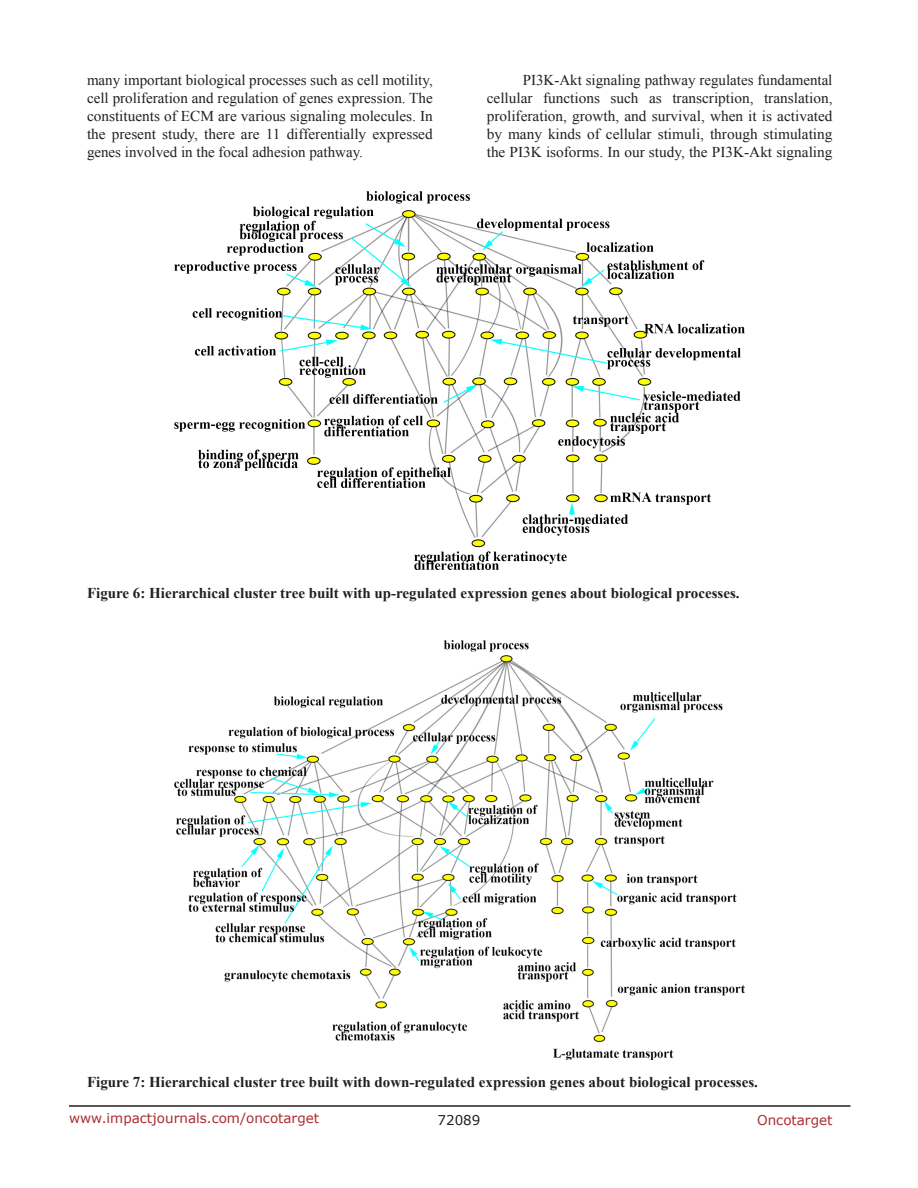
<style>
.page{position:relative;width:918px;height:1188px;background:#fff}
.page>*{position:absolute;margin:0;border:0;box-sizing:border-box;transform-origin:0 0}
.BodyText{font:15px/18px "Times New Roman";color:#231f20;text-align:justify}
.FigureText{font:700 15px "Times New Roman";color:#231f20}
.t1{font:13.5px "Verdana";color:#ac2b31}
.t2{font:13.5px "Verdana";color:#231f20}
</style>
<div class="page">
<hr style="left:69px;top:1105px;width:781px;height:2px;background:#231f20">
<img style="left:175px;top:191px;width:570px;height:379px">
<img style="left:175px;top:641px;width:570px;height:418px">
<p class="BodyText" style="left:87px;top:71px;width:347px">many important biological processes such as cell motility, cell proliferation and regulation of genes expression. The constituents of ECM are various signaling molecules. In the present study, there are 11 differentially expressed genes involved in the focal adhesion pathway.</p>
<p class="BodyText" style="left:487px;top:71px;width:347px;text-indent:36px">PI3K-Akt signaling pathway regulates fundamental cellular functions such as transcription, translation, proliferation, growth, and survival, when it is activated by many kinds of cellular stimuli, through stimulating the PI3K isoforms. In our study, the PI3K-Akt signaling</p>
<p class="FigureText" style="left:87px;top:583px;width:654px">Figure 6: Hierarchical cluster tree built with up-regulated expression genes about biological processes.</p>
<p class="FigureText" style="left:87px;top:1072px;width:672px">Figure 7: Hierarchical cluster tree built with down-regulated expression genes about biological processes.</p>
<p class="t1" style="left:69px;top:1109px;width:252px">www.impactjournals.com/oncotarget</p>
<p class="t2" style="left:438px;top:1111px;width:44px">72089</p>
<p class="t1" style="left:757px;top:1111px;width:77px">Oncotarget</p>
</div>
